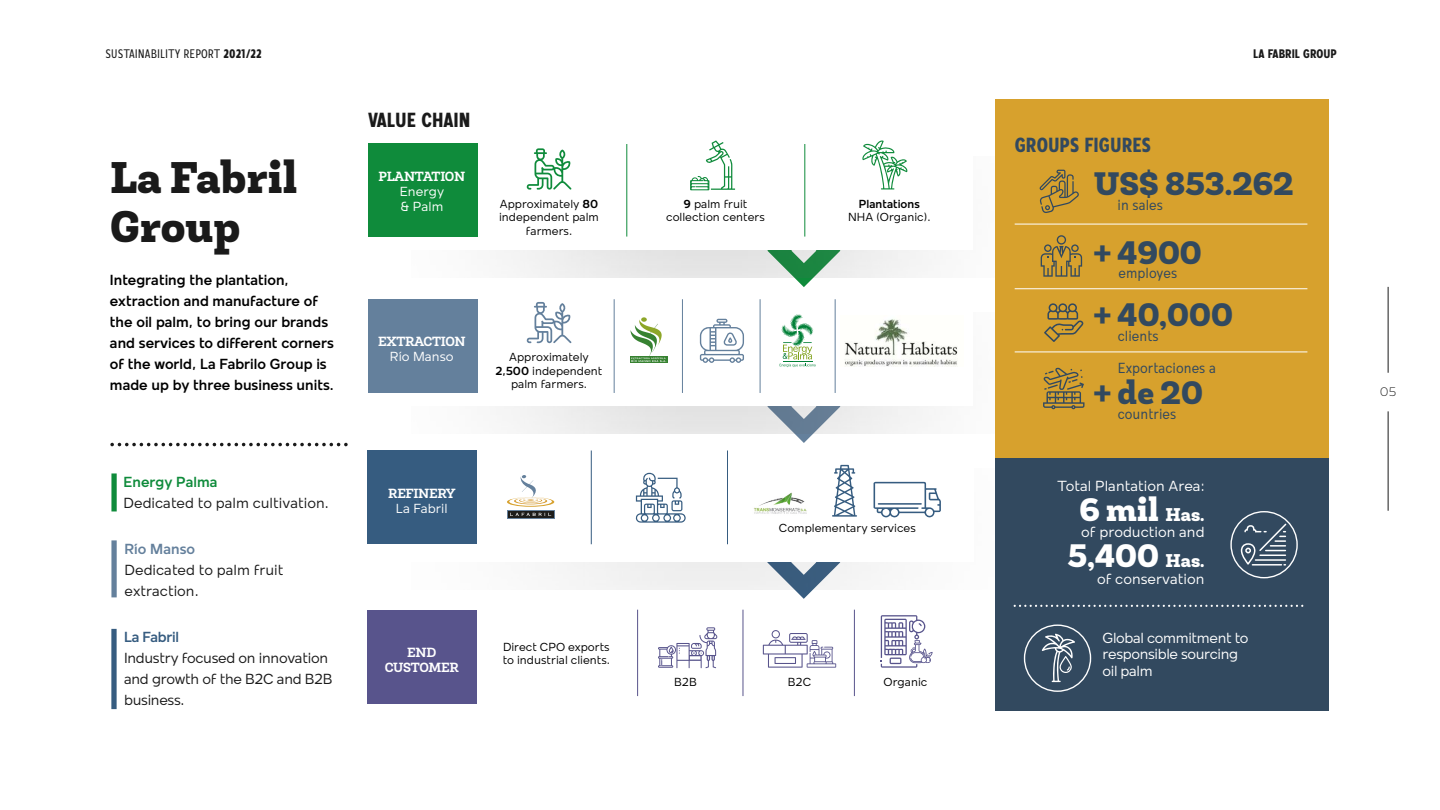
<style>
.page{position:relative;width:1440px;height:810px;background:#fff}
.page>*{position:absolute;margin:0;border:0;box-sizing:border-box;transform-origin:0 0}
.t1{font:900 45px/48.8px "Roble";color:#1a1a1a}
.t2{font:900 33px/68.8px "Roble";color:#32495f}
.t3{font:900 33px "Roble";color:#fff}
.t4{font:700 condensed 21px "Mollen";color:#32495f}
.t5{font:700 condensed 21px "Mollen";color:#1a1a1a}
.t6{font:600 15px/21px "Mollen";color:#000}
.t7{font:15px/21px "Mollen";letter-spacing:-.01em;color:#1a1a1a}
.t8{font:15px "Mollen";letter-spacing:-.005em;color:#fff}
.t9{font:condensed 15px/32.1px "Mollen";color:#32495f}
.t10{font:15px/16.5px "Mollen";letter-spacing:-.025em;color:#fff}
.t11{font:600 15px "Mollen";color:#0f8b3b}
.t12{font:600 15px "Mollen";color:#64809c}
.t13{font:600 15px "Mollen";letter-spacing:-.02em;color:#365c80}
.t14{font:700 13.5px/15px "Roble";letter-spacing:-.025em;color:#fff;text-align:center}
.t15{font:13.5px/15px "Mollen";color:#fff}
.t16{font:condensed 12.75px "Mollen";color:#1a1a1a}
.t17{font:700 condensed 12.75px "Mollen";color:#1a1a1a}
.t18{font:300 12.75px "Mollen";color:#1a1a1a}
.t19{font:12px/13.5px "Mollen";color:#000;text-align:center}
.t20{font:600 12px "Mollen";color:#000}
.s1{font-weight:700}
.s2{font-weight:600}
.s3{font-size:18.75px}
</style>
<div class="page">
<hr style="left:1388px;top:287px;width:1px;height:86px;background:#1a1a1a">
<hr style="left:1388px;top:411px;width:1px;height:100px;background:#1a1a1a">
<div style="left:111px;top:473px;width:6px;height:38px;background:#0f8b3b"></div>
<div style="left:111px;top:540px;width:6px;height:57px;background:#64809c"></div>
<div style="left:111px;top:629px;width:6px;height:80px;background:#365c80"></div>
<svg style="left:795px;top:590px;width:18px;height:9px"></svg>
<img style="left:562px;top:562px;width:309px;height:28px">
<div style="left:368px;top:451px;width:109px;height:93px;background:#365c80"></div>
<hr style="left:727px;top:451px;width:1px;height:93px;background:#365c80">
<hr style="left:591px;top:451px;width:1px;height:93px;background:#365c80">
<svg style="left:795px;top:278px;width:18px;height:9px"></svg>
<img style="left:504px;top:250px;width:424px;height:28px">
<svg style="left:690px;top:140px;width:45px;height:50px"></svg>
<svg style="left:862px;top:140px;width:46px;height:49px"></svg>
<div style="left:368px;top:143px;width:109px;height:94px;background:#0f8b3b"></div>
<hr style="left:804px;top:144px;width:1px;height:93px;background:#0f8b3b">
<hr style="left:626px;top:144px;width:1px;height:93px;background:#0f8b3b">
<div style="left:368px;top:299px;width:109px;height:94px;background:#64809c"></div>
<hr style="left:760px;top:299px;width:1px;height:94px;background:#64809c">
<hr style="left:835px;top:299px;width:1px;height:94px;background:#64809c">
<hr style="left:614px;top:299px;width:1px;height:94px;background:#64809c">
<hr style="left:682px;top:299px;width:1px;height:94px;background:#64809c">
<div style="left:630px;top:356px;width:37px;height:7px;background:#378231"></div>
<svg style="left:631px;top:317px;width:36px;height:45px"></svg>
<svg style="left:767px;top:314px;width:73px;height:129px"></svg>
<div style="left:368px;top:610px;width:109px;height:93px;background:#58548c"></div>
<hr style="left:743px;top:610px;width:1px;height:86px;background:#58548c">
<hr style="left:854px;top:610px;width:1px;height:86px;background:#58548c">
<hr style="left:637px;top:610px;width:1px;height:86px;background:#58548c">
<svg style="left:507px;top:475px;width:47px;height:32px"></svg>
<div style="left:507px;top:510px;width:47px;height:9px;background:#64809c"></div>
<svg style="left:508px;top:511px;width:46px;height:7px"></svg>
<svg style="left:510px;top:513px;width:41px;height:3px"></svg>
<img style="left:754px;top:492px;width:53px;height:22px">
<svg style="left:112px;top:443px;width:236px;height:3px"></svg>
<div style="left:995px;top:99px;width:333px;height:359px;background:#d7a12d"></div>
<div style="left:995px;top:458px;width:333px;height:252px;background:#32495f"></div>
<svg style="left:1040px;top:170px;width:39px;height:43px"></svg>
<svg style="left:1041px;top:235px;width:41px;height:42px"></svg>
<svg style="left:1044px;top:303px;width:39px;height:39px"></svg>
<svg style="left:1043px;top:368px;width:42px;height:41px"></svg>
<hr style="left:1015px;top:224px;width:292px;height:1px;background:#fff">
<hr style="left:1015px;top:288px;width:292px;height:1px;background:#fff">
<hr style="left:1015px;top:352px;width:292px;height:1px;background:#fff">
<svg style="left:1015px;top:605px;width:289px;height:2px"></svg>
<div style="left:1230px;top:511px;width:68px;height:67px;border:1px solid #fff;border-radius:50%"></div>
<svg style="left:1042px;top:634px;width:33px;height:48px"></svg>
<div style="left:1024px;top:624px;width:67px;height:68px;border:1px solid #fff;border-radius:50%"></div>
<svg style="left:527px;top:148px;width:44px;height:42px"></svg>
<svg style="left:527px;top:302px;width:44px;height:41px"></svg>
<svg style="left:700px;top:319px;width:44px;height:44px"></svg>
<svg style="left:636px;top:473px;width:50px;height:50px"></svg>
<svg style="left:874px;top:482px;width:67px;height:36px"></svg>
<svg style="left:832px;top:465px;width:25px;height:52px"></svg>
<svg style="left:881px;top:615px;width:52px;height:53px"></svg>
<svg style="left:763px;top:630px;width:73px;height:38px"></svg>
<svg style="left:658px;top:627px;width:60px;height:41px"></svg>
<img style="left:844px;top:319px;width:114px;height:48px">
<svg style="left:1240px;top:223px;width:48px;height:343px"></svg>
<p class="t16" style="left:105px;top:46px;width:158px">SUSTAINABILITY REPORT <span class="s1">2021/22</span></p>
<p class="t17" style="left:1253px;top:46px;width:85px">LA FABRIL GROUP</p>
<h1 class="t1" style="left:110px;top:153px;width:189px">La Fabril<br>Group</h1>
<p class="t6" style="left:110px;top:269px;width:226px">Integrating the plantation, extraction and manufacture of the oil palm, to bring our brands and services to different corners of the world, La Fabrilo Group is made up by three business units.</p>
<p class="t11" style="left:124px;top:473px;width:95px">Energy Palma</p>
<p class="t7" style="left:124px;top:492px;width:207px">Dedicated to palm cultivation.</p>
<p class="t12" style="left:125px;top:540px;width:72px">Río Manso</p>
<p class="t7" style="left:125px;top:559px;width:160px">Dedicated to palm fruit extraction.</p>
<p class="t13" style="left:124px;top:629px;width:57px">La Fabril</p>
<p class="t7" style="left:124px;top:647px;width:210px">Industry focused on innovation and growth of the B2C and B2B business.</p>
<h3 class="t5" style="left:368px;top:108px;width:104px">VALUE CHAIN</h3>
<p class="t14" style="left:379px;top:169px;width:88px">PLANTATION</p>
<p class="t15" style="left:400px;top:184px;width:46px">Energy &amp; Palm</p>
<p class="t19" style="left:499px;top:197px;width:101px">Approximately <span class="s2">80 </span>independent palm farmers.</p>
<p class="t14" style="left:378px;top:334px;width:89px">EXTRACTION</p>
<p class="t15" style="left:390px;top:349px;width:65px">Río Manso</p>
<p class="t19" style="left:496px;top:350px;width:108px">Approximately<br><span class="s2">2,500</span> independent palm farmers.</p>
<p class="t14" style="left:388px;top:486px;width:69px">REFINERY</p>
<p class="t15" style="left:396px;top:500px;width:53px">La Fabril</p>
<p class="t14" style="left:385px;top:645px;width:76px">END<br>CUSTOMER</p>
<p class="t19" style="left:503px;top:640px;width:109px;text-align:left">Direct CPO exports to industrial clients.</p>
<p class="t19" style="left:666px;top:197px;width:100px"><span class="s2">9</span> palm fruit collection centers</p>
<p class="t20" style="left:859px;top:197px;width:62px">Plantations</p>
<p class="t19" style="left:848px;top:210px;width:84px">NHA (Organic).</p>
<p class="t19" style="left:779px;top:521px;width:138px">Complementary services</p>
<p class="t19" style="left:674px;top:675px;width:24px">B2B</p>
<p class="t19" style="left:788px;top:675px;width:25px">B2C</p>
<p class="t19" style="left:884px;top:675px;width:45px">Organic</p>
<h3 class="t4" style="left:1015px;top:133px;width:138px">GROUPS FIGURES</h3>
<h2 class="t2" style="left:1093px;top:150px;width:202px">US$ 853.262 + 4900</h2>
<h2 class="t2" style="left:1093px;top:280px;width:141px">+ 40,000</h2>
<p class="t9" style="left:1118px;top:189px;width:47px">in sales</p>
<p class="t9" style="left:1119px;top:257px;width:60px">employes</p>
<p class="t9" style="left:1118px;top:320px;width:100px">clients<br>Exportaciones a</p>
<p class="t9" style="left:1118px;top:398px;width:60px">countries</p>
<h2 class="t2" style="left:1093px;top:359px;width:111px">+ de 20</h2>
<p class="t8" style="left:1057px;top:477px;width:149px">Total Plantation Area:</p>
<h2 class="t3" style="left:1079px;top:488px;width:127px">6 mil <span class="s3">Has.</span></h2>
<p class="t8" style="left:1081px;top:524px;width:125px">of production and</p>
<h2 class="t3" style="left:1068px;top:535px;width:138px">5,400 <span class="s3">Has.</span></h2>
<p class="t8" style="left:1097px;top:570px;width:109px">of conservation</p>
<p class="t10" style="left:1103px;top:629px;width:148px">Global commitment to responsible sourcing oil palm</p>
<p class="t18" style="left:1380px;top:384px;width:18px">05</p>
</div>
